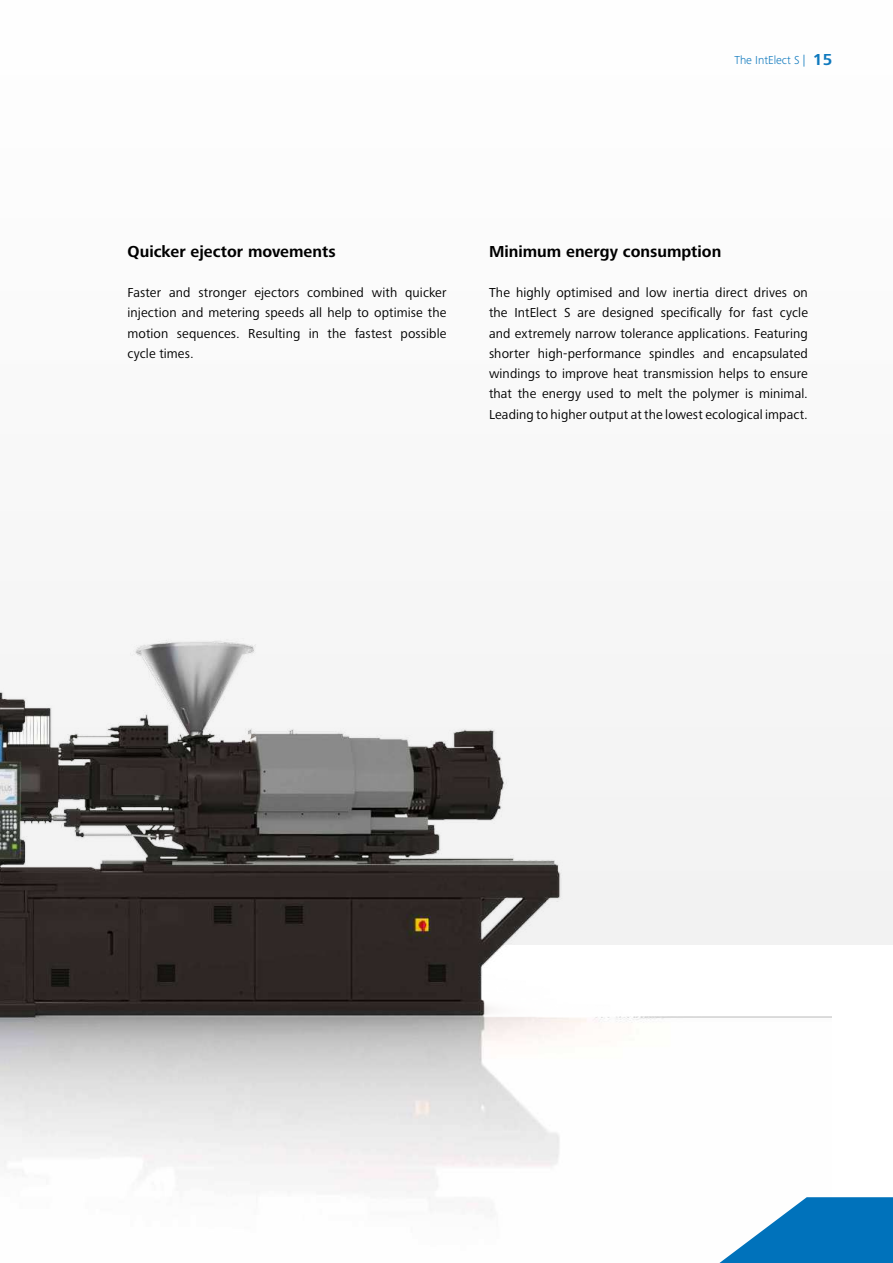
<style>
.page{position:relative;width:893px;height:1263px;background:#fff}
.page>*{position:absolute;margin:0;border:0;box-sizing:border-box;transform-origin:0 0}
.t1{font:700 16.5px "Frutiger Next LTW1 G";color:#000}
.t2{font:13.5px/20.2px "Frutiger Next LTW1 G";letter-spacing:.005em;color:#000;text-align:justify}
.t3{font:300 12px "Frutiger Next LTW1 G";color:#0072bb}
.s1{font-weight:700;font-size:16.5px}
</style>
<div class="page">
<div style="left:0;top:0;width:893px;height:945px;background:#fafafa"></div>
<img style="left:0;top:639px;width:832px;height:572px">
<svg style="left:702px;top:1197px;width:191px;height:66px"></svg>
<p class="t3" style="left:734px;top:55px;width:100px">The IntElect S | <span class="s1">15</span></p>
<p class="t1" style="left:128px;top:244px;width:210px">Quicker ejector movements</p>
<p class="t2" style="left:128px;top:283px;width:320px">Faster and stronger ejectors combined with quicker injection and metering speeds all help to optimise the motion sequences. Resulting in the fastest possible cycle times.</p>
<p class="t1" style="left:489px;top:244px;width:234px">Minimum energy consumption</p>
<p class="t2" style="left:489px;top:283px;width:320px">The highly optimised and low inertia direct drives on the IntElect S are designed specifically for fast cycle and extremely narrow tolerance applications. Featuring shorter high-performance spindles and encapsulated windings to improve heat transmission helps to ensure that the energy used to melt the polymer is minimal.<br>Leading to higher output at the lowest ecological impact.</p>
</div>
